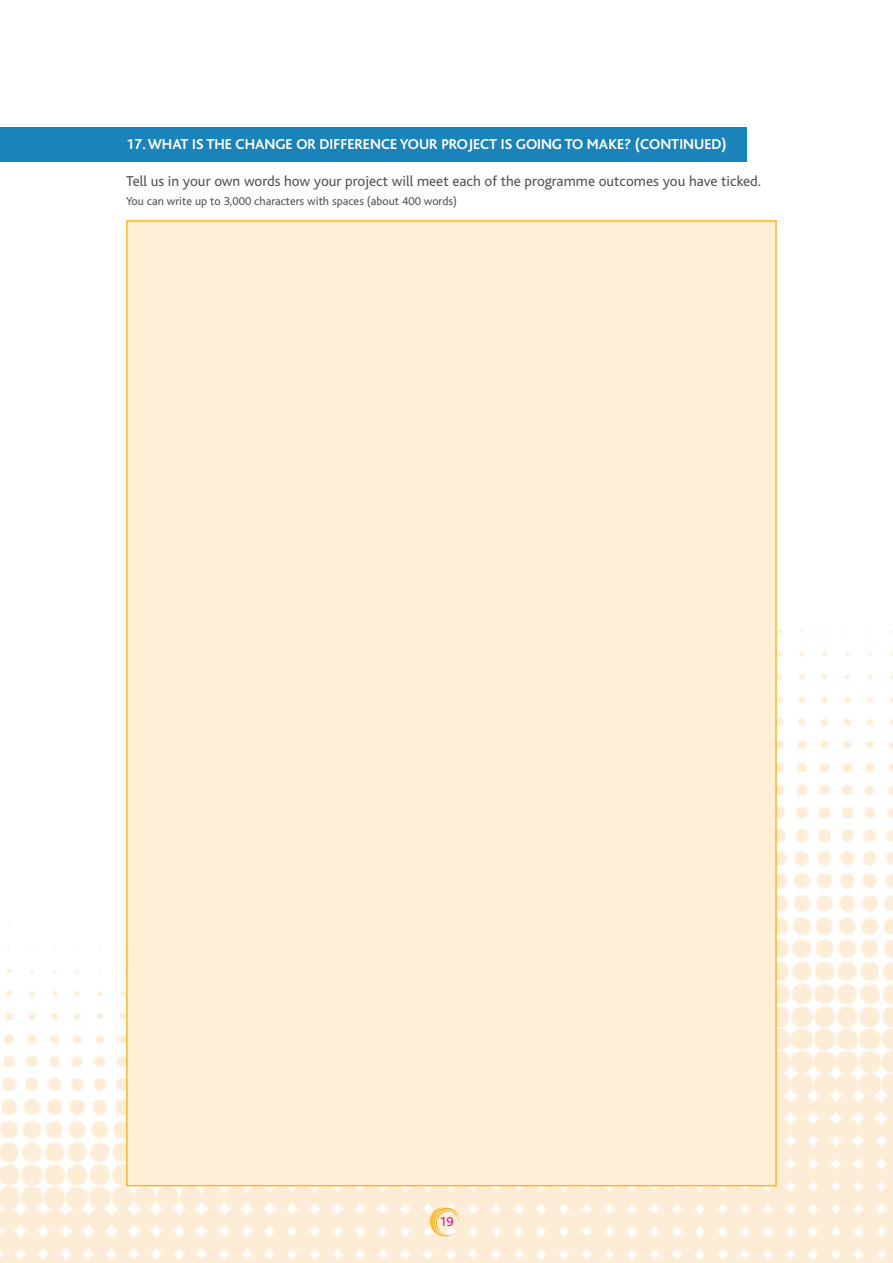
<style>
.page{position:relative;width:893px;height:1263px;background:#fff}
.page>*{position:absolute;margin:0;border:0;box-sizing:border-box;transform-origin:0 0}
.t1{font:15px "Bliss";color:#57585a}
.t2{font:700 15px "Bliss";color:#fff}
.t3{font:13.5px "Bliss";color:#ed088c}
.t4{font:12px "Bliss";color:#57585a}
</style>
<div class="page">
<img style="left:0;top:629px;width:893px;height:634px">
<svg style="left:430px;top:1207px;width:29px;height:30px"></svg>
<div style="left:126px;top:220px;width:651px;height:966px;background:#ffefd6;border:2px solid #ffb620"></div>
<div style="left:0;top:128px;width:747px;height:34px;background:#1a83b9"></div>
<p class="t2" style="left:126px;top:137px;width:602px">17. WHAT IS THE CHANGE OR DIFFERENCE YOUR PROJECT IS GOING TO MAKE? (CONTINUED)</p>
<p class="t1" style="left:126px;top:173px;width:636px">Tell us in your own words how your project will meet each of the programme outcomes you have ticked.</p>
<p class="t4" style="left:126px;top:195px;width:332px">You can write up to 3,000 characters with spaces (about 400 words)</p>
<p class="t3" style="left:439px;top:1214px;width:16px">19</p>
</div>
